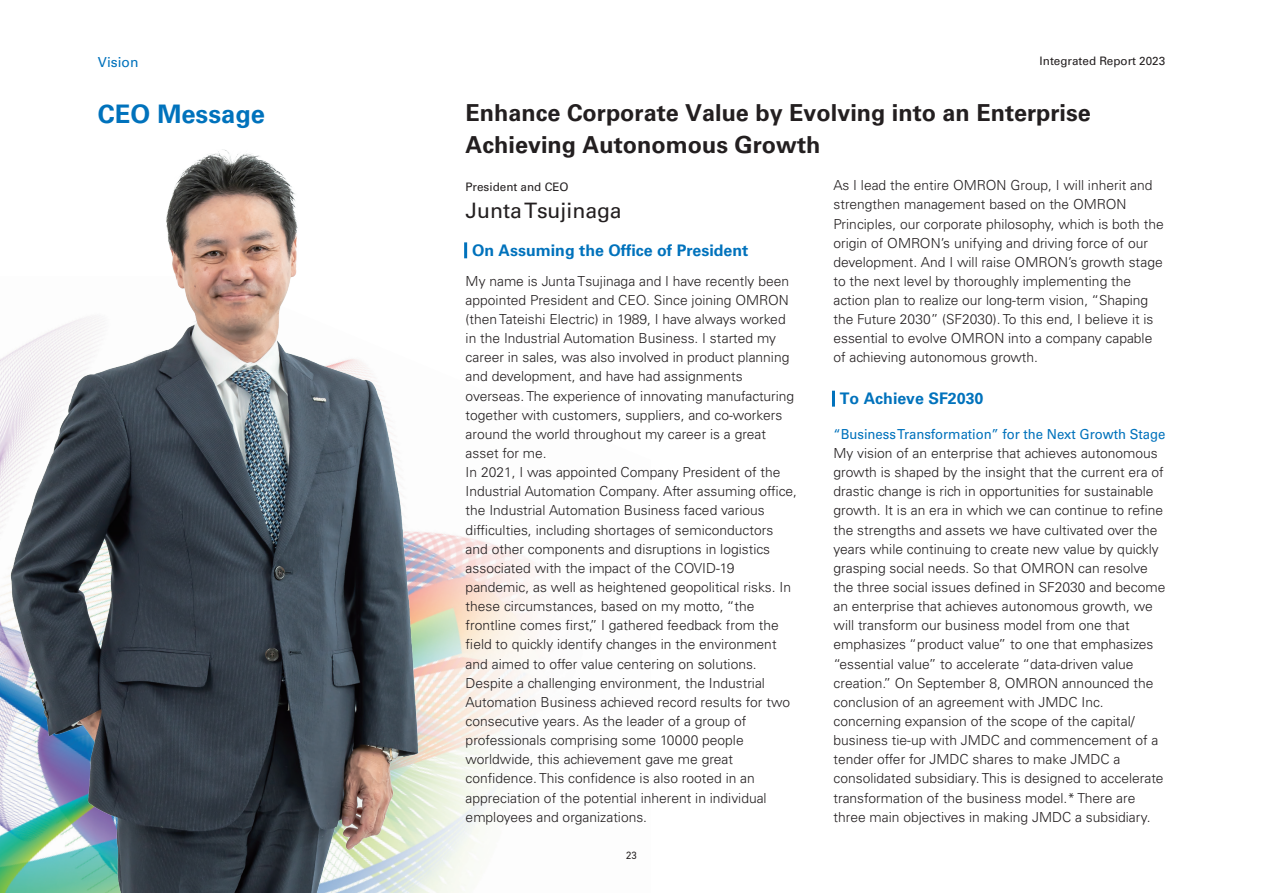
<style>
.page{position:relative;width:1263px;height:893px;background:#fff}
.page>*{position:absolute;margin:0;border:0;box-sizing:border-box;transform-origin:0 0}
.t1{font:700 25.5px "Univers LT Std";color:#0072bc}
.t2{font:700 23.4px/32px "Univers LT Std";color:#231f20}
.t3{font:21.3px "Univers LT Std";color:#231f20}
.t4{font:700 15.9px "Univers LT Std";color:#0072bc}
.t5{font:300 13.8px/19.2px "Univers LT Std";color:#231f20}
.t6{font:13.8px "Univers LT Std";color:#0072bc;scale:.95 1}
.t7{font:13.8px "Univers LT Std";color:#0072bc}
.t8{font:11.7px "Univers LT Std";color:#231f20}
.t9{font:10.65px "DIN2014";color:#231f20}
</style>
<div class="page">
<img style="left:440px;top:533px;width:97px;height:360px">
<img style="left:0;top:149px;width:440px;height:744px">
<hr style="left:464px;top:242px;width:3px;height:16px;background:#0072bc">
<hr style="left:832px;top:391px;width:3px;height:16px;background:#0072bc">
<p class="t7" style="left:98px;top:54px;width:42px">Vision</p>
<p class="t8" style="left:1040px;top:54px;width:127px">Integrated Report 2023</p>
<h1 class="t1" style="left:98px;top:99px;width:169px">CEO Message</h1>
<h2 class="t2" style="left:466px;top:97px;width:627px">Enhance Corporate Value by Evolving into an Enterprise<br>Achieving Autonomous Growth</h2>
<p class="t8" style="left:466px;top:180px;width:105px">President and CEO</p>
<h3 class="t3" style="left:466px;top:197px;width:157px">Junta Tsujinaga</h3>
<p class="t4" style="left:472px;top:241px;width:278px">On Assuming the Office of President</p>
<p class="t5" style="left:466px;top:271px;width:333px">My name is Junta Tsujinaga and I have recently been appointed President and CEO. Since joining OMRON (then Tateishi Electric) in 1989, I have always worked in the Industrial Automation Business. I started my career in sales, was also involved in product planning and development, and have had assignments overseas. The experience of innovating manufacturing together with customers, suppliers, and co-workers around the world throughout my career is a great asset for me.<br>In 2021, I was appointed Company President of the Industrial Automation Company. After assuming office, the Industrial Automation Business faced various difficulties, including shortages of semiconductors and other components and disruptions in logistics associated with the impact of the COVID-19 pandemic, as well as heightened geopolitical risks. In these circumstances, based on my motto, “the frontline comes first,” I gathered feedback from the field to quickly identify changes in the environment and aimed to offer value centering on solutions.<br>Despite a challenging environment, the Industrial Automation Business achieved record results for two consecutive years. As the leader of a group of professionals comprising some 10000 people worldwide, this achievement gave me great confidence. This confidence is also rooted in an appreciation of the potential inherent in individual employees and organizations.</p>
<p class="t9" style="left:626px;top:849px;width:12px">23</p>
<p class="t5" style="left:833px;top:176px;width:332px">As I lead the entire OMRON Group, I will inherit and strengthen management based on the OMRON Principles, our corporate philosophy, which is both the origin of OMRON’s unifying and driving force of our development. And I will raise OMRON’s growth stage to the next level by thoroughly implementing the action plan to realize our long-term vision, “Shaping the Future 2030” (SF2030). To this end, I believe it is essential to evolve OMRON into a company capable of achieving autonomous growth.</p>
<p class="t4" style="left:840px;top:389px;width:145px">To Achieve SF2030</p>
<p class="t6" style="left:833px;top:426px;width:351px">“Business Transformation” for the Next Growth Stage</p>
<p class="t5" style="left:833px;top:443px;width:333px">My vision of an enterprise that achieves autonomous growth is shaped by the insight that the current era of drastic change is rich in opportunities for sustainable growth. It is an era in which we can continue to refine the strengths and assets we have cultivated over the years while continuing to create new value by quickly grasping social needs. So that OMRON can resolve the three social issues defined in SF2030 and become an enterprise that achieves autonomous growth, we will transform our business model from one that emphasizes “product value” to one that emphasizes “essential value” to accelerate “data-driven value creation.” On September 8, OMRON announced the conclusion of an agreement with JMDC Inc. concerning expansion of the scope of the capital/ business tie-up with JMDC and commencement of a tender offer for JMDC shares to make JMDC a consolidated subsidiary. This is designed to accelerate transformation of the business model.* There are three main objectives in making JMDC a subsidiary.</p>
</div>
